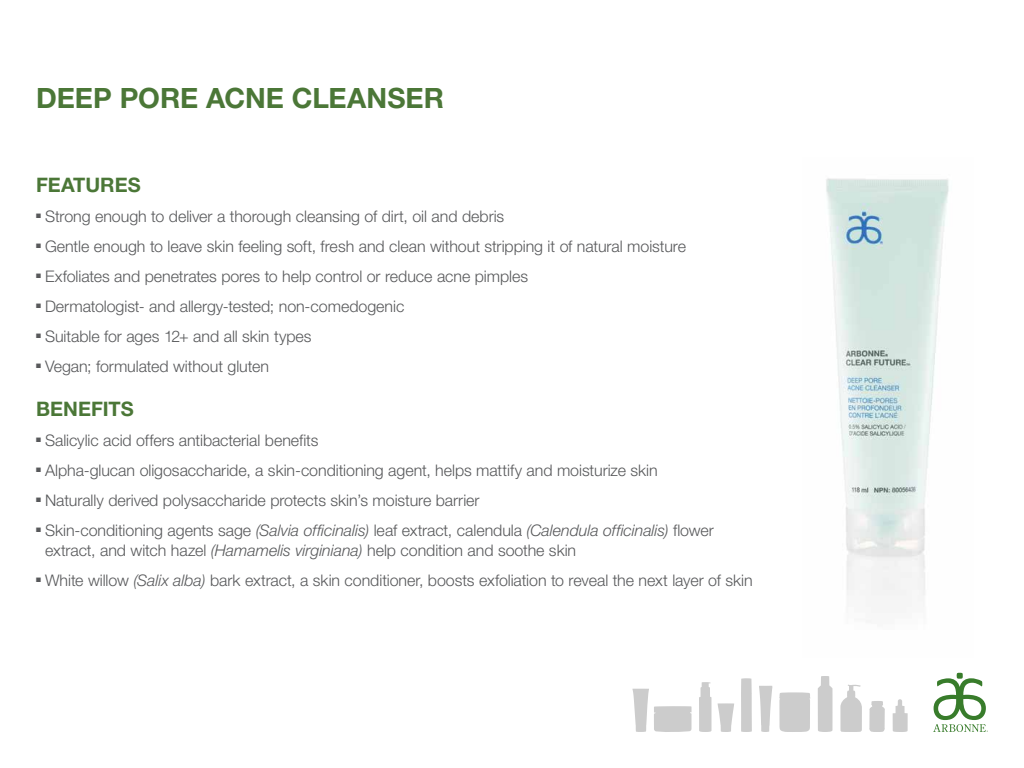
<style>
.page{position:relative;width:1024px;height:768px;background:#fff}
.page>*{position:absolute;margin:0;border:0;box-sizing:border-box;transform-origin:0 0}
.t1{font:700 28px "Helvetica Neue LT Pro";color:#4b7737}
.t2{font:700 20px "Helvetica Neue LT Pro";color:#4b7737}
.t3{font:300 16px/20px "Helvetica Neue LT Pro";letter-spacing:-.005em;color:#58595b}
.s1{font-style:italic}
</style>
<div class="page">
<svg style="left:718px;top:703px;width:16px;height:29px"></svg>
<svg style="left:699px;top:682px;width:13px;height:50px"></svg>
<svg style="left:633px;top:689px;width:59px;height:43px"></svg>
<svg style="left:741px;top:678px;width:11px;height:54px"></svg>
<svg style="left:759px;top:686px;width:13px;height:46px"></svg>
<svg style="left:779px;top:692px;width:31px;height:40px"></svg>
<svg style="left:818px;top:676px;width:15px;height:56px"></svg>
<svg style="left:893px;top:699px;width:15px;height:33px"></svg>
<svg style="left:869px;top:701px;width:16px;height:31px"></svg>
<svg style="left:840px;top:685px;width:22px;height:47px"></svg>
<svg style="left:933px;top:673px;width:55px;height:59px"></svg>
<img style="left:826px;top:178px;width:123px;height:418px">
<h1 class="t1" style="left:36px;top:80px;width:410px">DEEP PORE ACNE CLEANSER</h1>
<p class="t2" style="left:36px;top:172px;width:106px">FEATURES</p>
<p class="t3" style="left:36px;top:206px;width:470px">■ Strong enough to deliver a thorough cleansing of dirt, oil and debris</p>
<p class="t3" style="left:36px;top:236px;width:652px">■ Gentle enough to leave skin feeling soft, fresh and clean without stripping it of natural moisture</p>
<p class="t3" style="left:36px;top:266px;width:494px">■ Exfoliates and penetrates pores to help control or reduce acne pimples</p>
<p class="t3" style="left:36px;top:296px;width:370px">■ Dermatologist- and allergy-tested; non-comedogenic</p>
<p class="t3" style="left:36px;top:326px;width:277px">■ Suitable for ages 12+ and all skin types</p>
<p class="t3" style="left:36px;top:356px;width:235px">■ Vegan; formulated without gluten</p>
<p class="t2" style="left:36px;top:396px;width:99px">BENEFITS</p>
<p class="t3" style="left:36px;top:430px;width:284px">■ Salicylic acid offers antibacterial benefits</p>
<p class="t3" style="left:36px;top:460px;width:623px">■ Alpha-glucan oligosaccharide, a skin-conditioning agent, helps mattify and moisturize skin</p>
<p class="t3" style="left:36px;top:490px;width:445px">■ Naturally derived polysaccharide protects skin’s moisture barrier</p>
<p class="t3" style="left:45px;top:520px;width:670px;text-indent:-9px">■ Skin-conditioning agents sage <span class="s1">(Salvia officinalis)</span> leaf extract, calendula <span class="s1">(Calendula officinalis)</span> flower extract, and witch hazel <span class="s1">(Hamamelis virginiana)</span> help condition and soothe skin</p>
<p class="t3" style="left:36px;top:570px;width:718px">■ White willow <span class="s1">(Salix alba)</span> bark extract, a skin conditioner, boosts exfoliation to reveal the next layer of skin</p>
</div>
